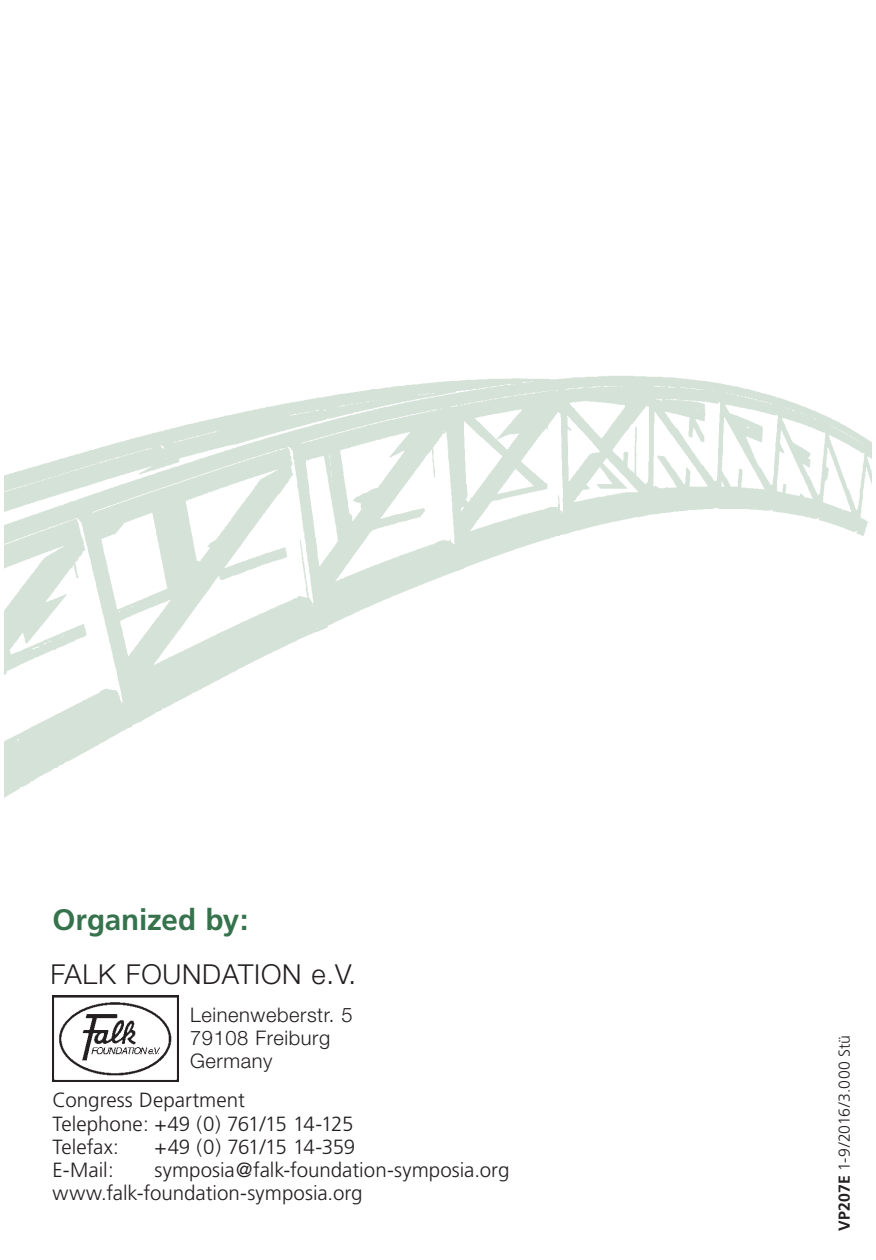
<style>
.page{position:relative;width:876px;height:1260px;background:#fff}
.page>*{position:absolute;margin:0;border:0;box-sizing:border-box;transform-origin:0 0}
.t1{font:700 29.57px "Frutiger";letter-spacing:-.005em;color:#36734d}
.t2{font:300 27.47px "Helvetica Neue";letter-spacing:.03em;color:#231f20}
.t3{font:300 20.47px/23.3px "Frutiger";color:#231f20}
.t4{font:300 20.47px "Frutiger";letter-spacing:-.035em;color:#231f20}
.t5{font:300 20.12px/23.3px "Helvetica Neue";letter-spacing:.03em;color:#231f20}
.t6{font:300 15.92px "Frutiger";letter-spacing:-.005em;color:#231f20}
.s1{font-weight:700}
</style>
<div class="page">
<img style="left:53px;top:995px;width:125px;height:86px">
<img style="left:5px;top:376px;width:866px;height:421px">
<h1 class="t1" style="left:52px;top:908px;width:197px">Organized by:</h1>
<h2 class="t2" style="left:50px;top:964px;width:307px">FALK FOUNDATION e.V.</h2>
<p class="t5" style="left:190px;top:1005px;width:164px">Leinenweberstr. 5<br>79108 Freiburg<br>Germany</p>
<p class="t3" style="left:52px;top:1090px;width:302px">Congress Department<br>Telephone: +49 (0) 761/15 14-125<br>Telefax:</p>
<p class="t4" style="left:154px;top:1138px;width:202px">+49 (0) 761/15 14-359</p>
<p class="t3" style="left:52px;top:1160px;width:458px;text-indent:102px">symposia@falk-foundation-symposia.org www.falk-foundation-symposia.org</p>
<p class="t3" style="left:52px;top:1160px;width:63px">E-Mail:</p>
<p class="t6" style="left:837px;top:1231px;width:198px;rotate:-90deg"><span class="s1">VP207E</span> 1-9/2016/3.000 Stü</p>
</div>
